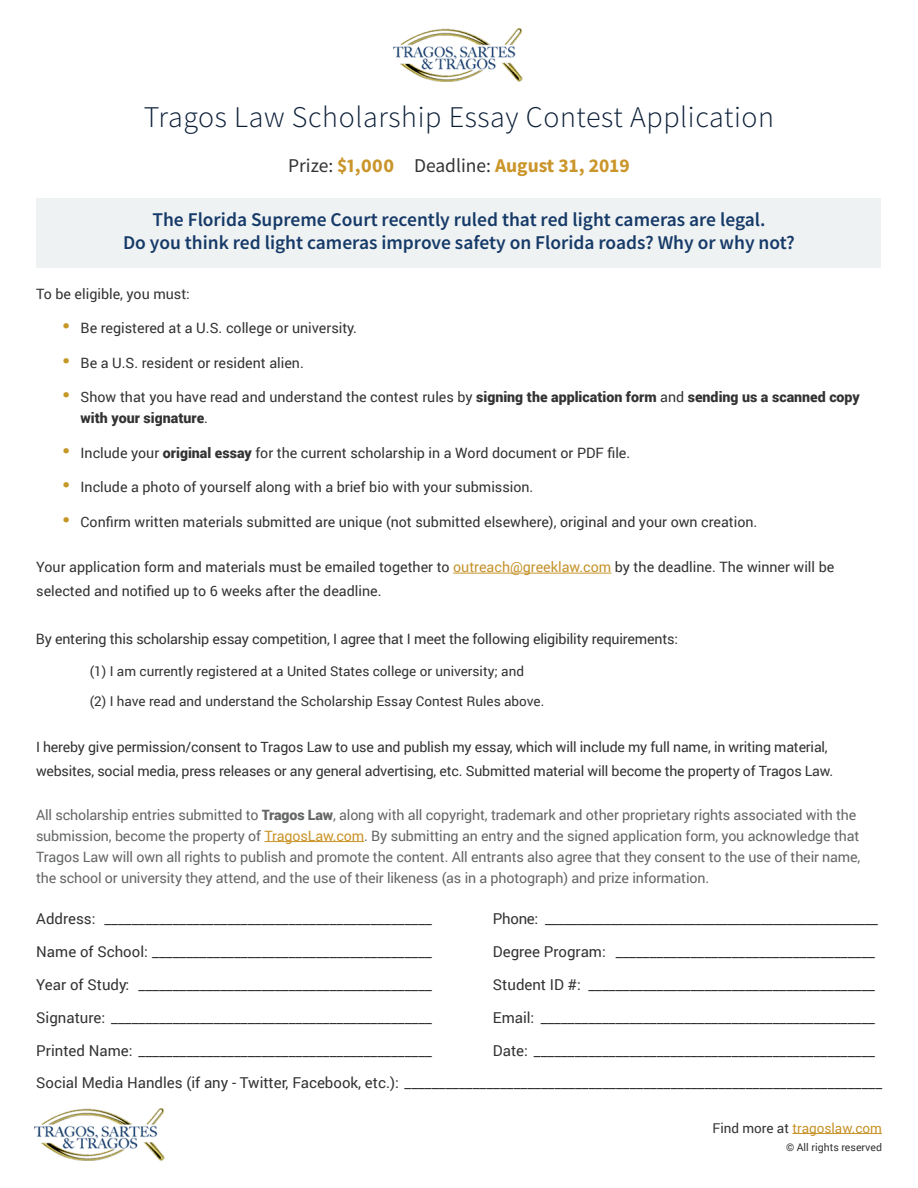
<style>
.page{position:relative;width:918px;height:1188px;background:#fff}
.page>*{position:absolute;margin:0;border:0;box-sizing:border-box;transform-origin:0 0}
.t1{font:300 30px "Source Sans Pro";letter-spacing:.02em;color:#0c1f38}
.t2{font:600 19.5px "Source Sans Pro";color:#163a68}
.t3{font:700 19.5px "Source Sans Pro";color:#ca952a}
.t4{font:15px "Roboto";color:#323332}
.t5{font:14.25px/21px "Roboto";letter-spacing:-.01em;color:#656666}
.t6{font:14.25px "Roboto";color:#333}
.t7{font:14.25px/24px "Roboto";color:#323332}
.t8{font:900 14.25px/21px "Roboto";color:#333}
.t9{font:14.1px/24px "Roboto";letter-spacing:-.01em;color:#323332}
.t10{font:13.5px "Roboto";color:#323332}
.t11{font:13.5px "Roboto";color:#c8942b}
.t12{font:10.5px "Roboto";color:#323332}
.s1{font-weight:400;color:#323332}
.s2{font-family:"Ubuntu";font-size:21px;color:#c49726}
.s3{font-family:"Ubuntu";font-weight:400;font-size:21px;color:#c49726}
.s4{font-weight:400}
.s5{font-weight:900}
.s6{color:#c6932b}
.s7{color:#ca952a}
.s8{color:#323332}
</style>
<div class="page">
<hr style="left:792px;top:1133px;width:90px;height:1px;background:#c8942b">
<hr style="left:264px;top:841px;width:100px;height:1px;background:#ca952a">
<hr style="left:453px;top:573px;width:158px;height:1px;background:#c6932b">
<div style="left:37px;top:198px;width:844px;height:70px;background:#eff2f3"></div>
<img style="left:35px;top:1108px;width:130px;height:53px">
<img style="left:393px;top:28px;width:130px;height:53px">
<p class="t1" style="left:144px;top:98px;width:632px">Tragos Law Scholarship Essay Contest Application</p>
<p class="t3" style="left:288px;top:152px;width:343px"><span class="s1">Prize:</span> $1,000 <span class="s1">Deadline:</span> August 31, 2019</p>
<p class="t2" style="left:152px;top:206px;width:615px">The Florida Supreme Court recently ruled that red light cameras are legal.</p>
<p class="t2" style="left:123px;top:230px;width:673px">Do you think red light cameras improve safety on Florida roads? Why or why not?</p>
<p class="t7" style="left:36px;top:281px;width:155px">To be eligible, you must:</p>
<p class="t6" style="left:63px;top:318px;width:296px"><span class="s2">•</span> Be registered at a U.S. college or university.</p>
<p class="t6" style="left:63px;top:352px;width:243px"><span class="s2">•</span> Be a U.S. resident or resident alien.</p>
<p class="t8" style="left:81px;top:386px;width:781px;text-indent:-18px"><span class="s3">•</span> <span class="s4">Show that you have read and understand the contest rules by</span> signing the application form <span class="s4">and</span> sending us a scanned copy with your signature<span class="s4">.</span></p>
<p class="t6" style="left:63px;top:442px;width:569px"><span class="s2">•</span> Include your <span class="s5">original essay</span> for the current scholarship in a Word document or PDF file.</p>
<p class="t6" style="left:63px;top:477px;width:472px"><span class="s2">•</span> Include a photo of yourself along with a brief bio with your submission.</p>
<p class="t6" style="left:63px;top:511px;width:696px"><span class="s2">•</span> Confirm written materials submitted are unique (not submitted elsewhere), original and your own creation.</p>
<p class="t7" style="left:36px;top:554px;width:800px">Your application form and materials must be emailed together to <span class="s6">outreach@greeklaw.com</span> by the deadline. The winner will be selected and notified up to 6 weeks after the deadline.</p>
<p class="t7" style="left:36px;top:627px;width:644px">By entering this scholarship essay competition, I agree that I meet the following eligibility requirements:</p>
<p class="t10" style="left:90px;top:662px;width:436px">(1) I am currently registered at a United States college or university; and</p>
<p class="t10" style="left:90px;top:692px;width:456px">(2) I have read and understand the Scholarship Essay Contest Rules above.</p>
<p class="t9" style="left:36px;top:734px;width:799px">I hereby give permission/consent to Tragos Law to use and publish my essay, which will include my full name, in writing material, websites, social media, press releases or any general advertising, etc. Submitted material will become the property of Tragos Law.</p>
<p class="t5" style="left:36px;top:803px;width:826px">All scholarship entries submitted to <span class="s5">Tragos Law</span>, along with all copyright, trademark and other proprietary rights associated with the submission, become the property of <span class="s7">TragosLaw.com</span>. By submitting an entry and the signed application form, you acknowledge that Tragos Law will own all rights to publish and promote the content. All entrants also agree that they consent to the use of their name, the school or university they attend, and the use of their likeness (as in a photograph) and prize information.</p>
<p class="t4" style="left:36px;top:908px;width:397px">Address: ________________________________________________</p>
<p class="t4" style="left:36px;top:941px;width:397px">Name of School: _________________________________________</p>
<p class="t4" style="left:36px;top:974px;width:397px">Year of Study: ___________________________________________</p>
<p class="t4" style="left:36px;top:1007px;width:397px">Signature: _______________________________________________</p>
<p class="t4" style="left:36px;top:1040px;width:397px">Printed Name: ___________________________________________</p>
<p class="t4" style="left:36px;top:1072px;width:847px">Social Media Handles (if any - Twitter, Facebook, etc.): ______________________________________________________________________</p>
<p class="t4" style="left:493px;top:908px;width:387px">Phone: ___________________________________________________</p>
<p class="t4" style="left:493px;top:941px;width:384px">Degree Program: ______________________________________</p>
<p class="t4" style="left:493px;top:974px;width:384px">Student ID #: __________________________________________</p>
<p class="t4" style="left:493px;top:1007px;width:384px">Email: _________________________________________________</p>
<p class="t4" style="left:493px;top:1040px;width:384px">Date: __________________________________________________</p>
<p class="t11" style="left:713px;top:1118px;width:171px"><span class="s8">Find more at</span> tragoslaw.com</p>
<p class="t12" style="left:786px;top:1139px;width:97px">© All rights reserved</p>
</div>
